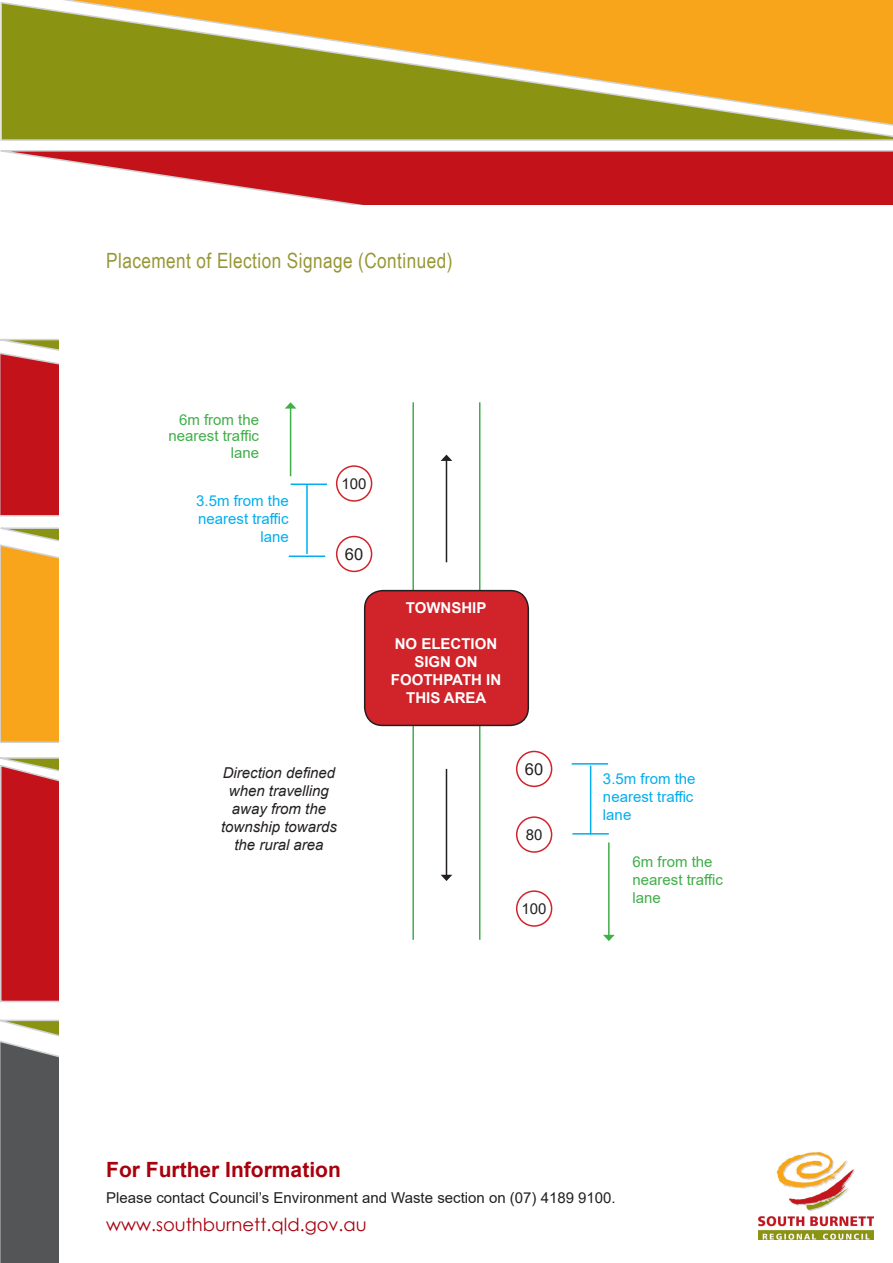
<style>
.page{position:relative;width:893px;height:1263px;background:#fff}
.page>*{position:absolute;margin:0;border:0;box-sizing:border-box;transform-origin:0 0}
.t1{font:21px "Arial Narrow";letter-spacing:.02em;color:#979736}
.t2{font:700 21px "Arial";color:#a8000d}
.t3{font:18px "Century Gothic";color:#a8000d}
.t4{font:16.5px "Arial";color:#231f20}
.t5{font:15px "Arial";color:#231f20}
.t6{font:italic 15px/18px "Arial";color:#231f20;text-align:center}
.t7{font:15px/18px "Arial";color:#00aeef}
.t8{font:15px/18px "Arial";color:#40ae49}
.t9{font:700 15px/18px "Arial";color:#fff;text-align:center}
</style>
<div class="page">
<svg style="left:0;top:1px;width:893px;height:140px;background:#c1a42d"></svg>
<svg style="left:0;top:150px;width:893px;height:55px"></svg>
<svg style="left:0;top:339px;width:59px;height:164px;background:#c72c30"></svg>
<svg style="left:0;top:544px;width:59px;height:199px;background:#f7a928"></svg>
<svg style="left:0;top:1019px;width:59px;height:240px;background:#666766"></svg>
<svg style="left:0;top:764px;width:59px;height:238px;background:#c52027"></svg>
<img style="left:758px;top:1152px;width:115px;height:87px">
<hr style="left:446px;top:460px;width:1px;height:102px;background:#231f20">
<svg style="left:441px;top:455px;width:11px;height:6px"></svg>
<hr style="left:412px;top:402px;width:2px;height:538px;background:#40ae49">
<hr style="left:479px;top:402px;width:1px;height:538px;background:#40ae49">
<div style="left:365px;top:591px;width:163px;height:134px;background:#d1232a;border-radius:18px"></div>
<div style="left:364px;top:590px;width:165px;height:136px;border:2px solid #231f20;border-radius:18px"></div>
<hr style="left:446px;top:769px;width:1px;height:106px;background:#231f20">
<svg style="left:441px;top:875px;width:11px;height:6px"></svg>
<div style="left:336px;top:536px;width:36px;height:36px;border:2px solid #d1232a;border-radius:50%"></div>
<div style="left:516px;top:751px;width:36px;height:36px;border:2px solid #d1232a;border-radius:50%"></div>
<div style="left:516px;top:816px;width:36px;height:37px;border:2px solid #d1232a;border-radius:50%"></div>
<div style="left:516px;top:890px;width:36px;height:37px;border:2px solid #d1232a;border-radius:50%"></div>
<hr style="left:590px;top:766px;width:1px;height:68px;background:#00aeef">
<hr style="left:572px;top:763px;width:36px;height:2px;background:#00aeef">
<hr style="left:572px;top:833px;width:37px;height:1px;background:#00aeef">
<hr style="left:608px;top:842px;width:2px;height:93px;background:#40ae49">
<svg style="left:603px;top:935px;width:12px;height:6px"></svg>
<div style="left:336px;top:465px;width:36px;height:37px;border:2px solid #d1232a;border-radius:50%"></div>
<hr style="left:291px;top:483px;width:36px;height:2px;background:#00aeef">
<hr style="left:289px;top:555px;width:36px;height:2px;background:#00aeef">
<hr style="left:290px;top:408px;width:1px;height:68px;background:#40ae49">
<svg style="left:285px;top:402px;width:11px;height:7px"></svg>
<hr style="left:306px;top:485px;width:2px;height:69px;background:#00aeef">
<p class="t1" style="left:106px;top:245px;width:348px">Placement of Election Signage (Continued)</p>
<p class="t8" style="left:169px;top:411px;width:92px;line-height:16.5px;text-align:right">6m from the nearest traffic lane</p>
<p class="t7" style="left:196px;top:492px;width:94px;text-align:right">3.5m from the nearest traffic lane</p>
<p class="t5" style="left:342px;top:473px;width:27px">100</p>
<p class="t4" style="left:345px;top:543px;width:20px">60</p>
<p class="t6" style="left:221px;top:764px;width:117px">Direction defined when travelling away from the township towards the rural area</p>
<p class="t9" style="left:406px;top:599px;width:82px">TOWNSHIP</p>
<p class="t9" style="left:391px;top:635px;width:112px">NO ELECTION<br>SIGN ON<br>FOOTHPATH IN<br>THIS AREA</p>
<p class="t4" style="left:525px;top:758px;width:20px">60</p>
<p class="t5" style="left:526px;top:824px;width:18px">80</p>
<p class="t5" style="left:522px;top:898px;width:27px">100</p>
<p class="t7" style="left:603px;top:769px;width:94px">3.5m from the nearest traffic lane</p>
<p class="t8" style="left:632px;top:852px;width:92px">6m from the nearest traffic lane</p>
<p class="t2" style="left:106px;top:1154px;width:236px">For Further Information</p>
<p class="t5" style="left:106px;top:1188px;width:511px">Please contact Council’s Environment and Waste section on (07) 4189 9100.</p>
<p class="t3" style="left:106px;top:1212px;width:262px">www.southburnett.qld.gov.au</p>
</div>
